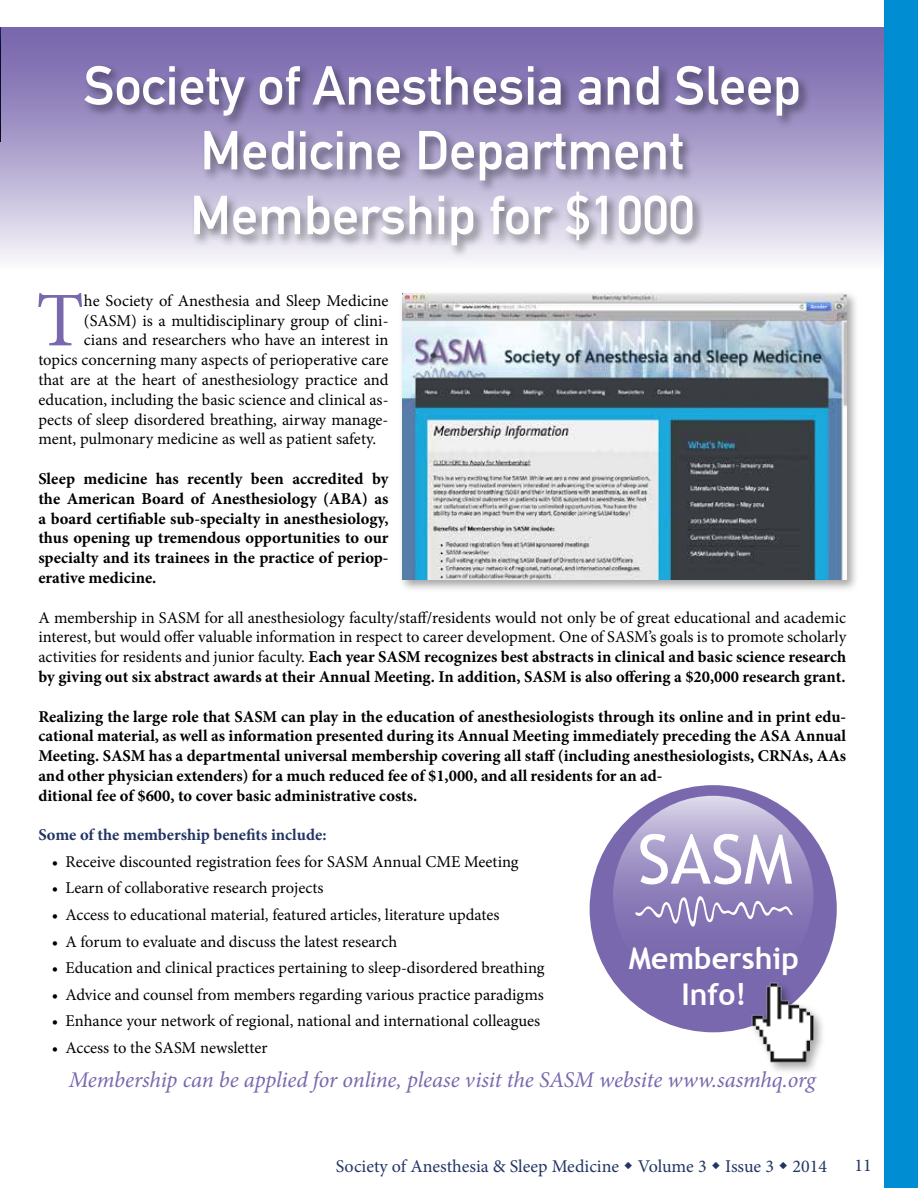
<style>
.page{position:relative;width:918px;height:1188px;background:#fff}
.page>*{position:absolute;margin:0;border:0;box-sizing:border-box;transform-origin:0 0}
.t1{font:77.4px "Minion Pro";color:#7a68ae}
.t2{font:700 54px/64.8px "DIN Alternate";color:#fff;text-align:center}
.t3{font:700 30px/36px "Trebuchet MS";color:#fff;text-align:center}
.t4{font:italic 22.5px "Minion Pro";letter-spacing:-.01em;color:#7a68ae}
.t5{font:18px "Minion Pro";color:#223564}
.t6{font:16.5px/19.8px "Minion Pro";color:#000;text-align:justify}
.t7{font:700 16.5px/19.8px "Minion Pro";color:#000;text-align:justify}
.t8{font:700 16.5px "Minion Pro";color:#223564}
.s1{font-weight:700}
</style>
<div class="page">
<div style="left:884px;top:0;width:34px;height:1188px;background:#008dd2"></div>
<div style="left:1px;top:27px;width:883px;height:243px;background:linear-gradient(to bottom,#6d59a6,#f4f3f8)"></div>
<hr style="left:0;top:27px;width:2px;height:118px;background:#000;opacity:.75">
<div style="left:82px;top:63px;width:729px;height:196px;background:#000;opacity:.45"></div>
<div style="left:590px;top:785px;width:247px;height:247px;background:#7a68ae;border-radius:50%"></div>
<svg style="left:613px;top:796px;width:200px;height:200px"></svg>
<svg style="left:640px;top:834px;width:152px;height:50px"></svg>
<svg style="left:635px;top:896px;width:158px;height:31px"></svg>
<div style="left:749px;top:980px;width:77px;height:95px;background:#000;opacity:.35"></div>
<img style="left:747px;top:978px;width:74px;height:88px">
<div style="left:399px;top:290px;width:460px;height:303px;background:#000;opacity:.35"></div>
<img style="left:402px;top:294px;width:444px;height:286px">
<h2 class="t2" style="left:84px;top:50px;width:719px">Society of Anesthesia and Sleep<br>Medicine Department<br>Membership for $1000</h2>
<h1 class="t1" style="left:36px;top:269px;width:49px">T</h1>
<p class="t6" style="left:84px;top:291px;width:306px">he Society of Anesthesia and Sleep Medicine</p>
<p class="t6" style="left:84px;top:310px;width:306px">(SASM) is a multidisciplinary group of clini-</p>
<p class="t6" style="left:84px;top:330px;width:306px">cians and researchers who have an interest in</p>
<p class="t6" style="left:38px;top:350px;width:352px">topics concerning many aspects of perioperative care</p>
<p class="t6" style="left:38px;top:370px;width:352px">that are at the heart of anesthesiology practice and</p>
<p class="t6" style="left:38px;top:390px;width:352px">education, including the basic science and clinical as-</p>
<p class="t6" style="left:38px;top:409px;width:352px">pects of sleep disordered breathing, airway manage-</p>
<p class="t6" style="left:38px;top:429px;width:339px">ment, pulmonary medicine as well as patient safety.</p>
<p class="t7" style="left:38px;top:469px;width:352px">Sleep medicine has recently been accredited by the American Board of Anesthesiology (ABA) as a board certifiable sub-specialty in anesthesiology, thus opening up tremendous opportunities to our specialty and its trainees in the practice of periop&shy;erative medicine.</p>
<p class="t6" style="left:38px;top:607px;width:809px">A membership in SASM for all anesthesiology faculty/staff/residents would not only be of great educational and academic interest, but would offer valuable information in respect to career development. One of SASM’s goals is to promote scholarly activities for residents and junior faculty. <span class="s1">Each year SASM recognizes best abstracts in clinical and basic science research by giving out six abstract awards at their Annual Meeting. In addition, SASM is also offering a $20,000 research grant.</span></p>
<p class="t7" style="left:38px;top:706px;width:809px;text-align:left">Realizing the large role that SASM can play in the education of anesthesiologists through its online and in print edu&shy;cational material, as well as information presented during its Annual Meeting immediately preceding the ASA Annual Meeting. SASM has a departmental universal membership covering all staff (including anesthesiologists, CRNAs, AAs and other physician extenders) for a much reduced fee of $1,000, and all residents for an ad-<br>ditional fee of $600, to cover basic administrative costs.</p>
<p class="t8" style="left:38px;top:823px;width:290px">Some of the membership benefits include:</p>
<p class="t6" style="left:52px;top:852px;width:468px">• Receive discounted registration fees for SASM Annual CME Meeting</p>
<p class="t6" style="left:52px;top:878px;width:273px">• Learn of collaborative research projects</p>
<p class="t6" style="left:52px;top:905px;width:449px">• Access to educational material, featured articles, literature updates</p>
<p class="t6" style="left:52px;top:931px;width:347px">• A forum to evaluate and discuss the latest research</p>
<p class="t6" style="left:52px;top:958px;width:494px">• Education and clinical practices pertaining to sleep-disordered breathing</p>
<p class="t6" style="left:52px;top:985px;width:493px">• Advice and counsel from members regarding various practice paradigms</p>
<p class="t6" style="left:52px;top:1011px;width:490px">• Enhance your network of regional, national and international colleagues</p>
<p class="t6" style="left:52px;top:1038px;width:217px">• Access to the SASM newsletter</p>
<h3 class="t4" style="left:69px;top:1064px;width:748px">Membership can be applied for online, please visit the SASM website www.sasmhq.org</h3>
<h3 class="t3" style="left:629px;top:940px;width:171px">Membership<br>Info!</h3>
<p class="t5" style="left:336px;top:1154px;width:493px">Society of Anesthesia &amp; Sleep Medicine Volume 3 Issue 3 2014</p>
<p class="t5" style="left:855px;top:1153px;width:19px">11</p>
</div>
